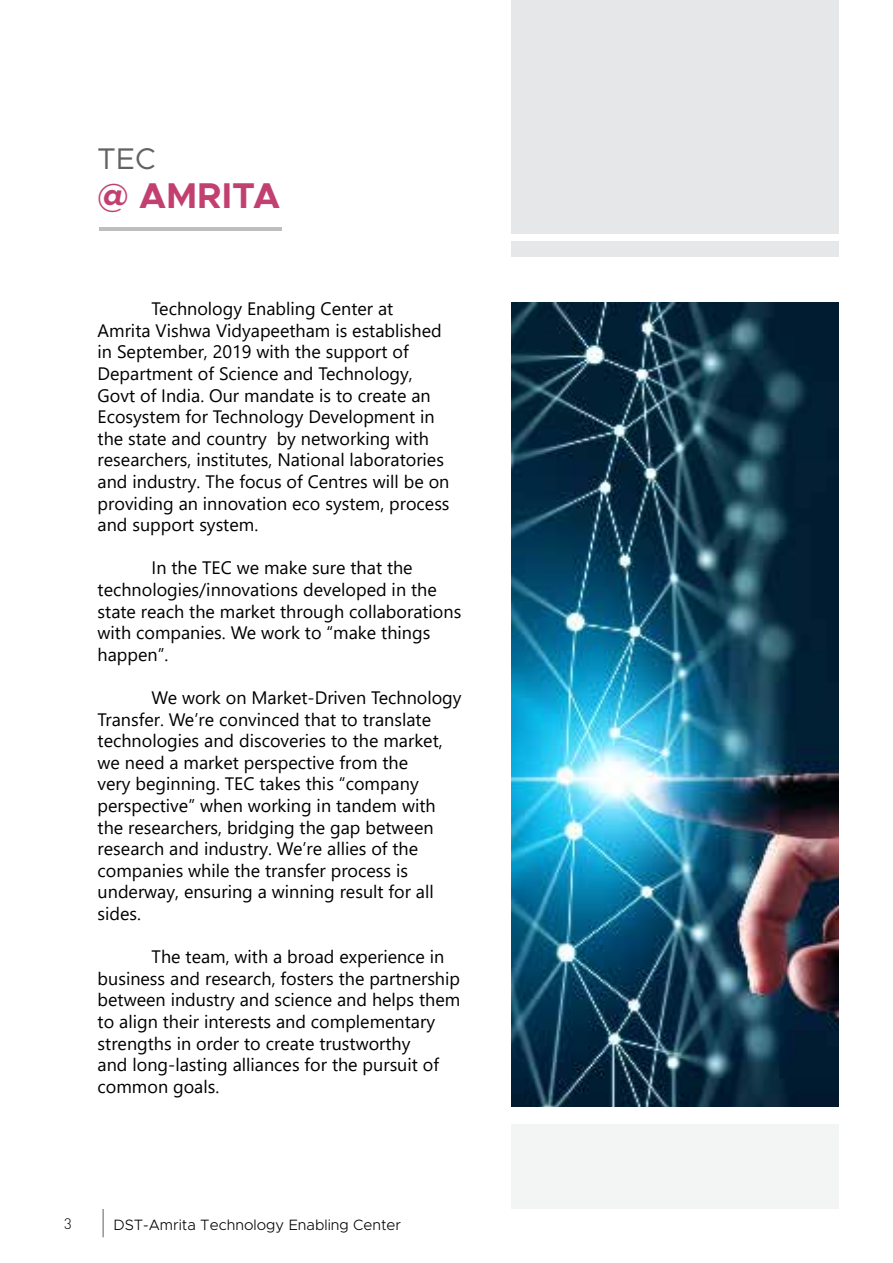
<style>
.page{position:relative;width:893px;height:1263px;background:#fff}
.page>*{position:absolute;margin:0;border:0;box-sizing:border-box;transform-origin:0 0}
.t1{font:700 36px "Metropolis";color:#c2406f}
.t2{font:30px "Metropolis";color:#616264}
.t3{font:18px/21.6px "Segoe UI";color:#000}
.t4{font:300 15px "Metropolis";color:#000}
.t5{font:300 15px "DIN";color:#000}
</style>
<div class="page">
<hr style="left:102px;top:1209px;width:2px;height:28px;background:#939598">
<img style="left:511px;top:302px;width:328px;height:805px">
<hr style="left:99px;top:227px;width:183px;height:4px;background:#bcbec0">
<div style="left:511px;top:0;width:328px;height:234px;background:#e6e7e8"></div>
<div style="left:511px;top:1124px;width:328px;height:85px;background:#f3f4f4"></div>
<div style="left:511px;top:241px;width:328px;height:15px;background:#e6e7e8"></div>
<h2 class="t2" style="left:97px;top:140px;width:60px">TEC</h2>
<h1 class="t1" style="left:97px;top:173px;width:184px">@ AMRITA</h1>
<p class="t3" style="left:98px;top:296px;width:353px;text-indent:54px">Technology Enabling Center at Amrita Vishwa Vidyapeetham is established in September, 2019 with the support of Department of Science and Technology, Govt of India. Our mandate is to create an Ecosystem for Technology Development in the state and country by networking with researchers, institutes, National laboratories and industry. The focus of Centres will be on providing an innovation eco system, process and support system.</p>
<p class="t3" style="left:98px;top:556px;width:365px;text-indent:54px">In the TEC we make sure that the technologies/innovations developed in the state reach the market through collaborations with companies. We work to “make things happen”.</p>
<p class="t3" style="left:98px;top:685px;width:365px;text-indent:54px">We work on Market-Driven Technology Transfer. We’re convinced that to translate technologies and discoveries to the market, we need a market perspective from the<br>very beginning. TEC takes this “company perspective” when working in tandem with the researchers, bridging the gap between research and industry. We’re allies of the companies while the transfer process is underway, ensuring a winning result for all sides.</p>
<p class="t3" style="left:98px;top:944px;width:364px;text-indent:54px">The team, with a broad experience in business and research, fosters the partnership between industry and science and helps them to align their interests and complementary strengths in order to create trustworthy<br>and long-lasting alliances for the pursuit of common goals.</p>
<p class="t5" style="left:64px;top:1214px;width:9px">3</p>
<p class="t4" style="left:113px;top:1215px;width:289px">DST-Amrita Technology Enabling Center</p>
</div>
